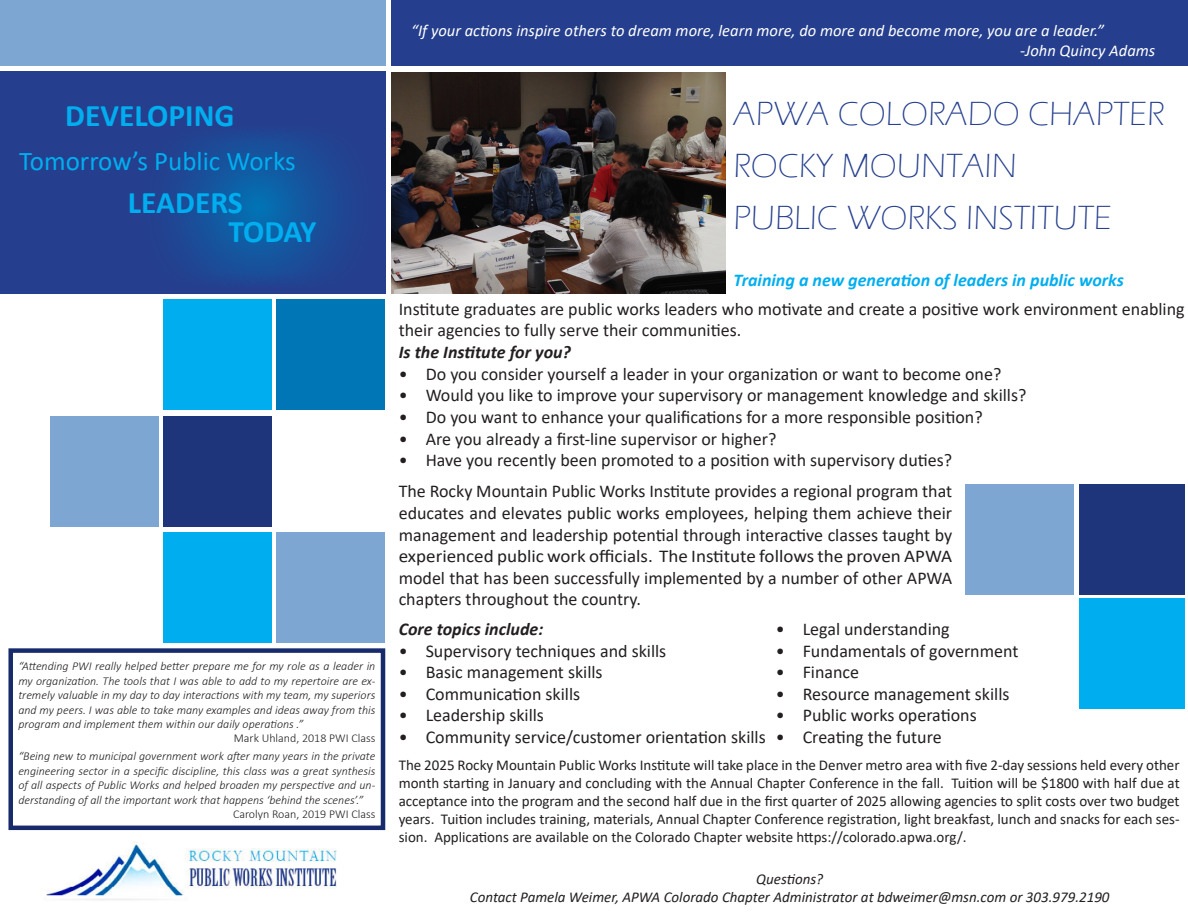
<style>
.page{position:relative;width:1188px;height:918px;background:#fff}
.page>*{position:absolute;margin:0;border:0;box-sizing:border-box;transform-origin:0 0}
.t1{font:300 34.5px "Eras ITC";color:#253f8e}
.t2{font:700 31.5px "Calibri";color:#00aeef}
.t3{font:27px "Calibri";color:#00aeef}
.t4{font:18px/21.6px "Calibri";color:#231f20}
.t5{font:italic 700 18px "Calibri";color:#00aeef}
.t6{font:italic 700 18px "Calibri";color:#231f20}
.t7{font:italic 16.5px "Calibri";color:#fff}
.t8{font:15px/18px "Calibri";color:#231f20;text-align:justify}
.t9{font:italic 15px "Calibri";color:#231f20}
.t10{font:italic 300 12px/14.4px "Calibri";color:#231f20;text-align:justify}
.t11{font:300 12px "Calibri";color:#231f20}
</style>
<div class="page">
<div style="left:391px;top:0;width:797px;height:66px;background:#253f8e"></div>
<div style="left:0;top:0;width:385px;height:66px;background:#7da6d3"></div>
<div style="left:0;top:72px;width:385px;height:222px;background:#253f8e"></div>
<svg style="left:181px;top:133px;width:154px;height:148px;fill:#18519b"></svg>
<img style="left:46px;top:842px;width:291px;height:58px">
<div style="left:277px;top:299px;width:108px;height:111px;background:#0076b7"></div>
<div style="left:163px;top:299px;width:109px;height:111px;background:#00aeef"></div>
<div style="left:163px;top:416px;width:109px;height:111px;background:#1e357c"></div>
<div style="left:50px;top:416px;width:108px;height:111px;background:#7da6d3"></div>
<div style="left:277px;top:532px;width:108px;height:111px;background:#7da6d3"></div>
<div style="left:163px;top:532px;width:109px;height:111px;background:#00aeef"></div>
<div style="left:8px;top:648px;width:377px;height:182px;border:4px solid #172a6c"></div>
<div style="left:1079px;top:484px;width:106px;height:111px;background:#1e357c"></div>
<div style="left:965px;top:484px;width:109px;height:111px;background:#7da6d3"></div>
<div style="left:1079px;top:598px;width:106px;height:111px;background:#00aeef"></div>
<img style="left:391px;top:72px;width:335px;height:222px">
<p class="t2" style="left:65px;top:93px;width:171px">DEVELOPING</p>
<p class="t3" style="left:19px;top:142px;width:278px">Tomorrow’s Public Works</p>
<p class="t2" style="left:128px;top:181px;width:116px">LEADERS</p>
<p class="t2" style="left:228px;top:209px;width:90px">TODAY</p>
<p class="t10" style="left:18px;top:659px;width:359px">“Attending PWI really helped better prepare me for my role as a leader in my organization. The tools that I was able to add to my repertoire are ex&shy;tremely valuable in my day to day interactions with my team, my superiors and my peers. I was able to take many examples and ideas away from this program and implement them within our daily operations .”</p>
<p class="t11" style="left:234px;top:731px;width:143px">Mark Uhland, 2018 PWI Class</p>
<p class="t10" style="left:18px;top:749px;width:359px">“Being new to municipal government work after many years in the private engineering sector in a specific discipline, this class was a great synthesis of all aspects of Public Works and helped broaden my perspective and un&shy;derstanding of all the important work that happens ‘behind the scenes’.”</p>
<p class="t11" style="left:233px;top:807px;width:144px">Carolyn Roan, 2019 PWI Class</p>
<p class="t7" style="left:411px;top:19px;width:694px">“If your actions inspire others to dream more, learn more, do more and become more, you are a leader.”</p>
<p class="t7" style="left:1020px;top:39px;width:137px">-John Quincy Adams</p>
<p class="t1" style="left:734px;top:94px;width:433px">APWA COLORADO CHAPTER</p>
<p class="t1" style="left:734px;top:146px;width:285px">ROCKY MOUNTAIN</p>
<p class="t1" style="left:734px;top:199px;width:380px">PUBLIC WORKS INSTITUTE</p>
<p class="t5" style="left:734px;top:267px;width:392px">Training a new generation of leaders in public works</p>
<p class="t4" style="left:399px;top:297px;width:787px">Institute graduates are public works leaders who motivate and create a positive work environment enabling their agencies to fully serve their communities.</p>
<p class="t6" style="left:399px;top:339px;width:174px">Is the Institute for you?</p>
<p class="t4" style="left:399px;top:362px;width:604px">• Do you consider yourself a leader in your organization or want to become one?</p>
<p class="t4" style="left:399px;top:384px;width:629px">• Would you like to improve your supervisory or management knowledge and skills?</p>
<p class="t4" style="left:399px;top:406px;width:585px">• Do you want to enhance your qualifications for a more responsible position?</p>
<p class="t4" style="left:399px;top:427px;width:379px">• Are you already a first-line supervisor or higher?</p>
<p class="t4" style="left:399px;top:449px;width:555px">• Have you recently been promoted to a position with supervisory duties?</p>
<p class="t4" style="left:399px;top:480px;width:555px;text-align:justify">The Rocky Mountain Public Works Institute provides a regional program that educates and elevates public works employees, helping them achieve their management and leadership potential through interactive classes taught by experienced public work officials. The Institute follows the proven APWA</p>
<p class="t4" style="left:399px;top:567px;width:555px">model that has been successfully implemented by a number of other APWA chapters throughout the country.</p>
<p class="t6" style="left:399px;top:616px;width:146px">Core topics include:</p>
<p class="t4" style="left:399px;top:639px;width:269px">• Supervisory techniques and skills</p>
<p class="t4" style="left:399px;top:661px;width:205px">• Basic management skills</p>
<p class="t4" style="left:399px;top:683px;width:183px">• Communication skills</p>
<p class="t4" style="left:399px;top:704px;width:147px">• Leadership skills</p>
<p class="t4" style="left:399px;top:726px;width:369px">• Community service/customer orientation skills</p>
<p class="t4" style="left:776px;top:618px;width:175px">• Legal understanding</p>
<p class="t4" style="left:776px;top:639px;width:244px">• Fundamentals of government</p>
<p class="t4" style="left:776px;top:661px;width:85px">• Finance</p>
<p class="t4" style="left:776px;top:683px;width:235px">• Resource management skills</p>
<p class="t4" style="left:776px;top:704px;width:203px">• Public works operations</p>
<p class="t4" style="left:776px;top:726px;width:168px">• Creating the future</p>
<p class="t8" style="left:399px;top:756px;width:782px">The 2025 Rocky Mountain Public Works Institute will take place in the Denver metro area with five 2-day sessions held every other month starting in January and concluding with the Annual Chapter Conference in the fall. Tuition will be $1800 with half due at acceptance into the program and the second half due in the first quarter of 2025 allowing agencies to split costs over two budget years. Tuition includes training, materials, Annual Chapter Conference registration, light breakfast, lunch and snacks for each ses&shy;sion. Applications are available on the Colorado Chapter website https://colorado.apwa.org/.</p>
<p class="t9" style="left:756px;top:868px;width:69px">Questions?</p>
<p class="t9" style="left:470px;top:886px;width:641px">Contact Pamela Weimer, APWA Colorado Chapter Administrator at bdweimer@msn.com or 303.979.2190</p>
</div>
